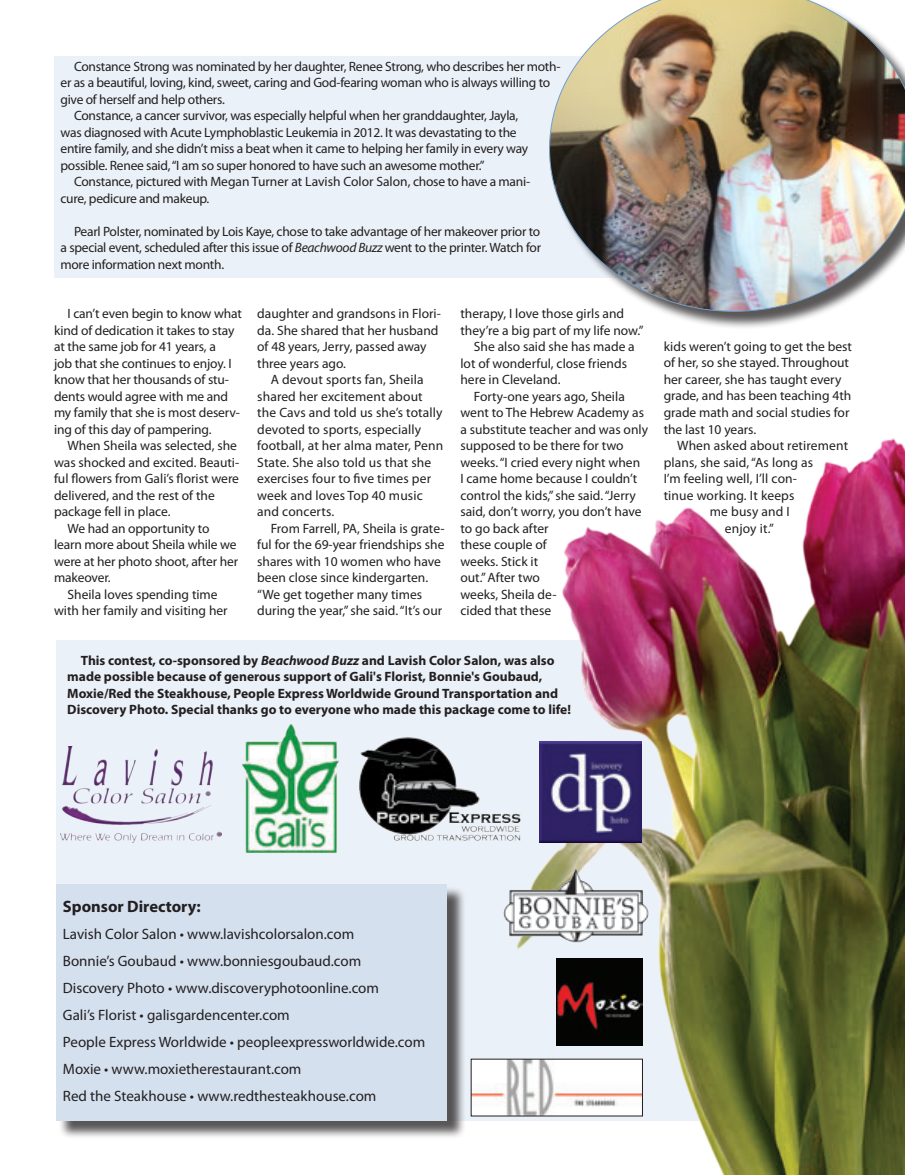
<style>
.page{position:relative;width:905px;height:1175px;background:#fff}
.page>*{position:absolute;margin:0;border:0;box-sizing:border-box;transform-origin:0 0}
.Text_Indent{font:700 16.5px "Myriad Pro";color:#231f20}
.t1{font:15px "Myriad Pro";color:#231f20}
.Text_Indent-2{font:13.5px/16.5px "Myriad Pro";color:#231f20}
.Text_Indent-3{font:13.5px/16.5px "Myriad Pro";letter-spacing:-.02em;color:#231f20}
.Text_Indent-4{font:700 13.5px/16.5px "Myriad Pro";color:#231f20}
.s1{font-style:italic}
</style>
<div class="page">
<div style="left:56px;top:640px;width:702px;height:480px;background:#ebf1f8"></div>
<img style="left:475px;top:438px;width:429px;height:736px">
<div style="left:54px;top:56px;width:799px;height:222px;background:#ebf1f8"></div>
<div style="left:551px;top:0;width:353px;height:330px;background:#231f20;opacity:.75"></div>
<img style="left:549px;top:0;width:355px;height:311px">
<img style="left:60px;top:746px;width:161px;height:96px">
<img style="left:242px;top:724px;width:97px;height:129px">
<img style="left:359px;top:723px;width:165px;height:125px">
<img style="left:473px;top:1061px;width:167px;height:53px">
<img style="left:556px;top:958px;width:86px;height:87px">
<img style="left:539px;top:741px;width:102px;height:101px">
<div style="left:58px;top:886px;width:408px;height:253px;background:#231f20;opacity:.75"></div>
<div style="left:56px;top:884px;width:391px;height:236px;background:#d5e0ef"></div>
<img style="left:501px;top:867px;width:149px;height:79px">
<p class="Text_Indent-3" style="left:60px;top:58px;width:501px;text-indent:13px">Constance Strong was nominated by her daughter, Renee Strong, who describes her moth&shy;er as a beautiful, loving, kind, sweet, caring and God-fearing woman who is always willing to give of herself and help others.</p>
<p class="Text_Indent-3" style="left:60px;top:107px;width:469px;text-indent:14px">Constance, a cancer survivor, was especially helpful when her granddaughter, Jayla, was diagnosed with Acute Lymphoblastic Leukemia in 2012. It was devastating to the entire family, and she didn’t miss a beat when it came to helping her family in every way possible. Renee said, “I am so super honored to have such an awesome mother.”</p>
<p class="Text_Indent-3" style="left:60px;top:173px;width:471px;text-indent:14px">Constance, pictured with Megan Turner at Lavish Color Salon, chose to have a mani&shy;cure, pedicure and makeup.</p>
<p class="Text_Indent-2" style="left:60px;top:223px;width:482px;text-align:justify;text-indent:14px">Pearl Polster, nominated by Lois Kaye, chose to take advantage of her makeover prior to a special event, scheduled after this issue of <span class="s1">Beachwood Buzz</span> went to the printer. Watch for more information next month.</p>
<p class="Text_Indent-2" style="left:54px;top:305px;width:189px;text-indent:14px">I can’t even begin to know what kind of dedication it takes to stay at the same job for 41 years, a<br>job that she continues to enjoy. I know that her thousands of stu&shy;dents would agree with me and my family that she is most deserv&shy;ing of this day of pampering.</p>
<p class="Text_Indent-2" style="left:54px;top:437px;width:187px;text-indent:14px">When Sheila was selected, she was shocked and excited. Beauti&shy;ful flowers from Gali’s florist were delivered, and the rest of the package fell in place.</p>
<p class="Text_Indent-2" style="left:54px;top:520px;width:186px;text-indent:14px">We had an opportunity to learn more about Sheila while we were at her photo shoot, after her makeover.</p>
<p class="Text_Indent-2" style="left:54px;top:586px;width:175px;text-align:center">Sheila loves spending time with her family and visiting her</p>
<p class="Text_Indent-2" style="left:257px;top:305px;width:185px">daughter and grandsons in Flori&shy;da. She shared that her husband of 48 years, Jerry, passed away three years ago.</p>
<p class="Text_Indent-2" style="left:257px;top:371px;width:187px;text-indent:14px">A devout sports fan, Sheila shared her excitement about the Cavs and told us she’s totally devoted to sports, especially football, at her alma mater, Penn<br>State. She also told us that she exercises four to five times per week and loves Top 40 music and concerts.</p>
<p class="Text_Indent-2" style="left:257px;top:520px;width:189px;text-indent:14px">From Farrell, PA, Sheila is grate&shy;ful for the 69-year friendships she shares with 10 women who have been close since kindergarten. “We get together many times during the year,” she said. “It’s our</p>
<p class="Text_Indent-2" style="left:460px;top:305px;width:185px">therapy, I love those girls and they’re a big part of my life now.”</p>
<p class="Text_Indent-2" style="left:460px;top:338px;width:176px;text-indent:14px">She also said she has made a lot of wonderful, close friends here in Cleveland.</p>
<p class="Text_Indent-2" style="left:460px;top:388px;width:189px;text-indent:14px">Forty-one years ago, Sheila went to The Hebrew Academy as a substitute teacher and was only supposed to be there for two weeks. “I cried every night when<br>I came home because I couldn’t control the kids,” she said. “Jerry said, don’t worry, you don’t have to go back after<br>these couple of<br>weeks. Stick it<br>out.” After two<br>weeks, Sheila de-<br>cided that these</p>
<p class="Text_Indent-4" style="left:67px;top:652px;width:505px;text-indent:14px">This contest, co-sponsored by <span class="s1">Beachwood Buzz</span> and Lavish Color Salon, was also made possible because of generous support of Gali's Florist, Bonnie's Goubaud, Moxie/Red the Steakhouse, People Express Worldwide Ground Transportation and Discovery Photo. Special thanks go to everyone who made this package come to life!</p>
<p class="Text_Indent-2" style="left:663px;top:338px;width:190px">kids weren’t going to get the best of her, so she stayed. Throughout her career, she has taught every grade, and has been teaching 4th grade math and social studies for the last 10 years.</p>
<p class="Text_Indent-2" style="left:677px;top:437px;width:172px">When asked about retirement</p>
<p class="Text_Indent-2" style="left:663px;top:454px;width:151px">plans, she said, “As long as</p>
<p class="Text_Indent-2" style="left:663px;top:470px;width:135px">I’m feeling well, I’ll con-</p>
<p class="Text_Indent-2" style="left:663px;top:487px;width:132px">tinue working. It keeps</p>
<p class="Text_Indent-2" style="left:710px;top:503px;width:81px">me busy and I</p>
<p class="Text_Indent-2" style="left:725px;top:520px;width:50px">enjoy it.”</p>
<p class="Text_Indent" style="left:63px;top:897px;width:139px">Sponsor Directory:</p>
<p class="t1" style="left:63px;top:926px;width:293px">Lavish Color Salon • www.lavishcolorsalon.com</p>
<p class="t1" style="left:63px;top:953px;width:300px">Bonnie’s Goubaud • www.bonniesgoubaud.com</p>
<p class="t1" style="left:63px;top:980px;width:318px">Discovery Photo • www.discoveryphotoonline.com</p>
<p class="t1" style="left:63px;top:1007px;width:228px">Gali’s Florist • galisgardencenter.com</p>
<p class="t1" style="left:63px;top:1034px;width:364px">People Express Worldwide • peopleexpressworldwide.com</p>
<p class="t1" style="left:63px;top:1061px;width:240px">Moxie • www.moxietherestaurant.com</p>
<p class="t1" style="left:63px;top:1088px;width:315px">Red the Steakhouse • www.redthesteakhouse.com</p>
</div>
